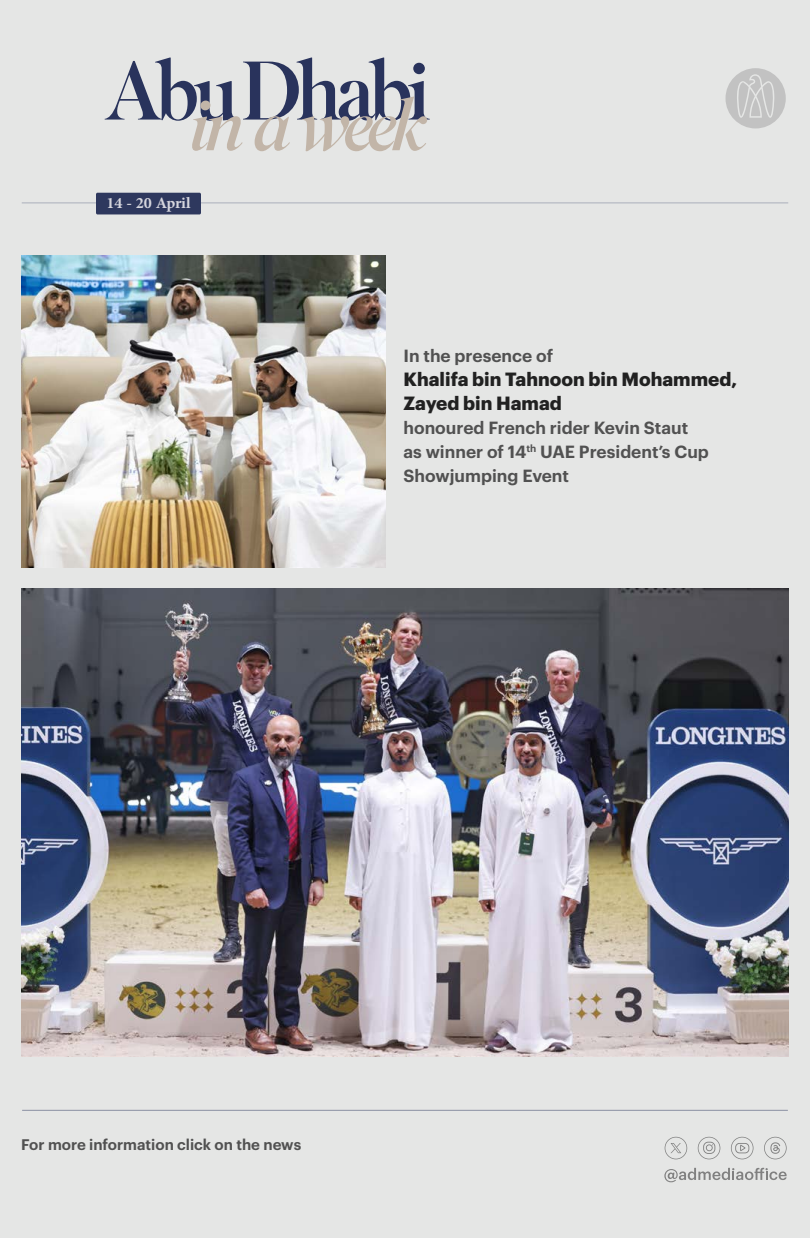
<style>
.page{position:relative;width:810px;height:1238px;background:#e5e6e5}
.page>*{position:absolute;margin:0;border:0;box-sizing:border-box;transform-origin:0 0}
.t1{font:700 22.2px "Adobe Arabic";letter-spacing:-.01em;color:#d6d6de}
.t2{font:700 18.75px/24px "Graphik";color:#212121}
.t3{font:600 17.25px/24px "Graphik";color:#515151}
.t4{font:600 15px "Graphik";color:#515151}
.t5{font:600 10.05px "Graphik";color:#515151}
</style>
<div class="page">
<hr style="left:22px;top:202px;width:111px;height:2px;background:#969cad">
<hr style="left:180px;top:202px;width:608px;height:2px;background:#969cad">
<svg style="left:726px;top:68px;width:60px;height:60px"></svg>
<svg style="left:731px;top:1136px;width:23px;height:23px"></svg>
<svg style="left:664px;top:1167px;width:123px;height:15px"></svg>
<svg style="left:764px;top:1136px;width:23px;height:23px"></svg>
<svg style="left:665px;top:1136px;width:22px;height:23px"></svg>
<svg style="left:698px;top:1136px;width:22px;height:23px"></svg>
<svg style="left:105px;top:57px;width:325px;height:94px"></svg>
<hr style="left:22px;top:1109px;width:766px;height:1px;background:#2e385f">
<div style="left:96px;top:193px;width:105px;height:21px;background:#2e385e;border-radius:2px"></div>
<img style="left:21px;top:256px;width:365px;height:312px">
<img style="left:21px;top:589px;width:767px;height:467px">
<p class="t1" style="left:106px;top:187px;width:86px">14 20- April</p>
<p class="t3" style="left:403px;top:342px;width:151px">In the presence of</p>
<p class="t2" style="left:403px;top:365px;width:335px">Khalifa bin Tahnoon bin Mohammed,<br>Zayed bin Hamad</p>
<p class="t3" style="left:540px;top:414px;width:170px;text-indent:-137px">honoured French rider Kevin Staut<br>UAE President s’ Cup</p>
<p class="t5" style="left:526px;top:441px;width:11px">th</p>
<p class="t3" style="left:403px;top:438px;width:167px">as winner of 14<br>Showjumping Event</p>
<p class="t4" style="left:21px;top:1133px;width:282px">For more information click on the news</p>
</div>
